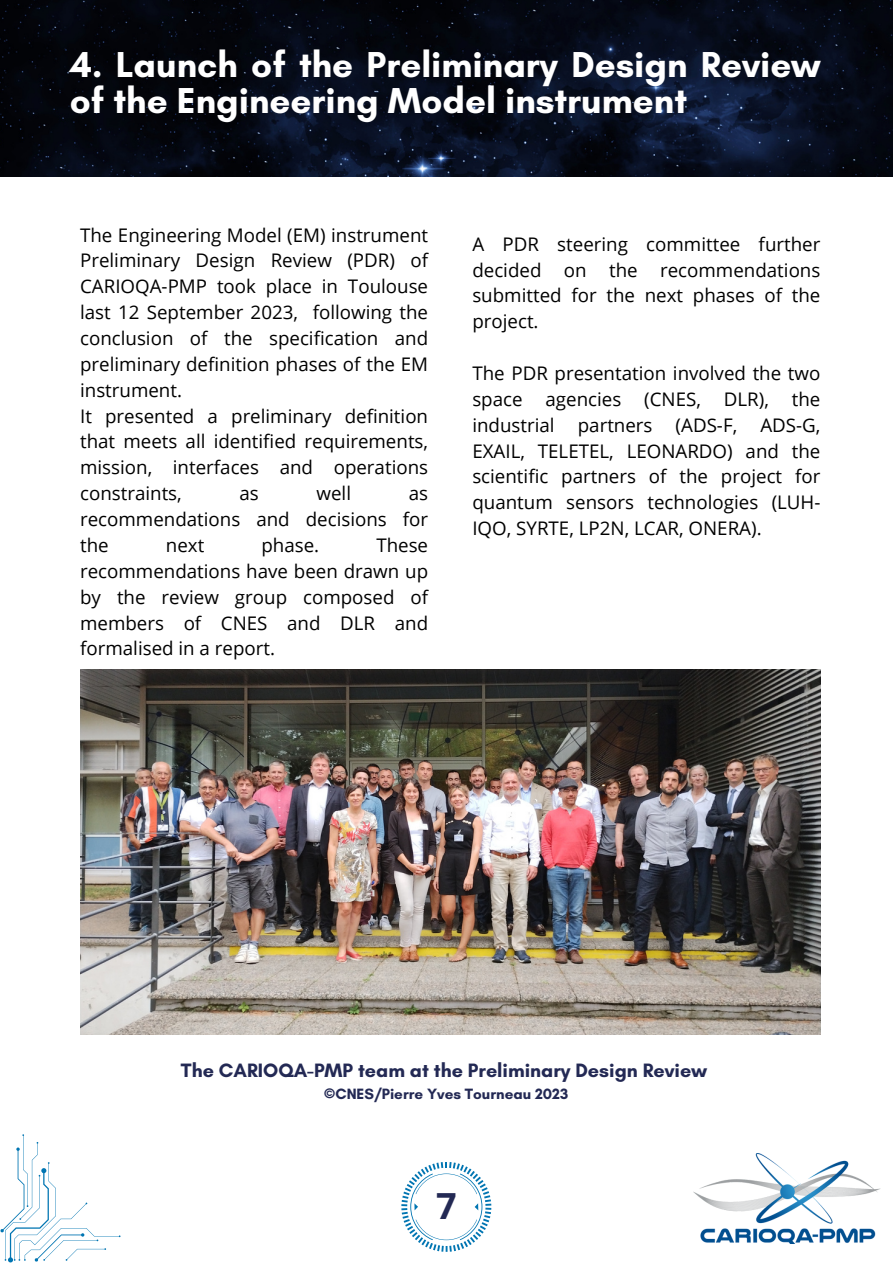
<style>
.page{position:relative;width:893px;height:1264px;background:#fff}
.page>*{position:absolute;margin:0;border:0;box-sizing:border-box;transform-origin:0 0}
.t1{font:700 36.75px/36px "Glacial Indifference";color:#fff}
.t2{font:700 36px "Open Sans";color:#232954}
.t3{font:700 19.65px "Glacial Indifference";color:#232954}
.t4{font:18.75px/25.8px "Open Sans";color:#000;text-align:justify}
.t5{font:700 15.15px "Glacial Indifference";color:#232954}
</style>
<div class="page">
<svg style="left:0;top:1134px;width:120px;height:128px"></svg>
<img style="left:693px;top:1153px;width:187px;height:90px">
<svg style="left:401px;top:1162px;width:90px;height:89px"></svg>
<img style="left:0;top:0;width:892px;height:177px">
<img style="left:80px;top:669px;width:740px;height:365px">
<p class="t1" style="left:70px;top:46px;width:752px">4. Launch of the Preliminary Design Review of the Engineering Model instrument</p>
<p class="t4" style="left:80px;top:221px;width:349px">The Engineering Model (EM) instrument Preliminary Design Review (PDR) of CARIOQA-PMP took place in Toulouse last 12 September 2023, following the conclusion of the specification and preliminary definition phases of the EM instrument.</p>
<p class="t4" style="left:80px;top:402px;width:349px">It presented a preliminary definition that meets all identified requirements, mission, interfaces and operations constraints,</p>
<p class="t4" style="left:239px;top:480px;width:21px">as</p>
<p class="t4" style="left:316px;top:480px;width:36px">well</p>
<p class="t4" style="left:80px;top:480px;width:349px;text-indent:328px">as recommendations and decisions for the</p>
<p class="t4" style="left:80px;top:531px;width:349px;text-indent:296px">These recommendations have been drawn up by the review group composed of members of CNES and DLR and formalised in a report.</p>
<p class="t4" style="left:166px;top:531px;width:40px">next</p>
<p class="t4" style="left:261px;top:531px;width:59px">phase.</p>
<p class="t4" style="left:472px;top:230px;width:349px">A PDR steering committee further decided on the recommendations submitted for the next phases of the project.</p>
<p class="t4" style="left:472px;top:360px;width:349px">The PDR presentation involved the two space agencies (CNES, DLR), the industrial partners (ADS-F, ADS-G, EXAIL, TELETEL, LEONARDO) and the scientific partners of the project for quantum sensors technologies (LUH-IQO, SYRTE, LP2N, LCAR, ONERA).</p>
<p class="t3" style="left:181px;top:1057px;width:527px">The CARIOQA-PMP team at the Preliminary Design Review</p>
<p class="t5" style="left:324px;top:1084px;width:245px">©CNES/Pierre Yves Tourneau 2023</p>
<p class="t2" style="left:436px;top:1180px;width:22px">7</p>
</div>
